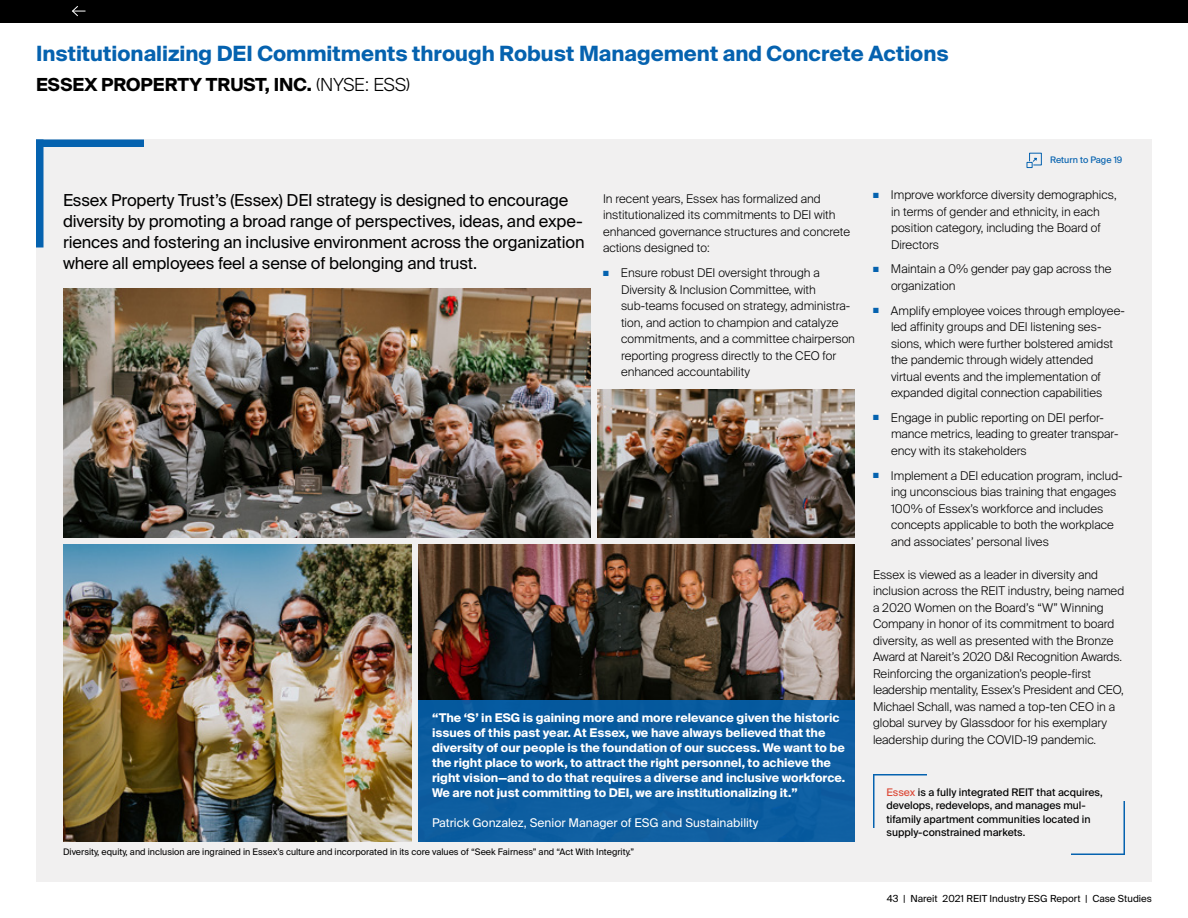
<style>
.page{position:relative;width:1188px;height:918px;background:#fff}
.page>*{position:absolute;margin:0;border:0;box-sizing:border-box;transform-origin:0 0}
._21ESG-CS_Title{font:700 21px "Suisse Intl";color:#0562af}
._21ESG-CS_Subtitle{font:700 18px "Suisse Intl";color:#000}
._21ESG-CS_Intro{font:16.5px/21px "Suisse Intl";letter-spacing:-.01em;color:#000}
._21ESG-CS_Text_w_Bul{font:300 12px/16.5px "Suisse Intl";color:#000}
._21ESG-CS_Text{font:300 12px/16.5px "Suisse Intl";color:#000}
._21ESG-CS_Pull_Quote{font:700 12px/15px "Suisse Intl";color:#fff}
._21ESG-CS_Pull_Quote-2{font:12px "Suisse Intl";color:#fff}
._21ESG-CS_About_Comp{font:10.5px/13.5px "Suisse Intl";color:#000}
.t1{font:9.75px "Suisse Intl";color:#000}
._21ESG-CS_Photo_Capt{font:9px "Suisse Intl";color:#000}
.t2{font:9px "Suisse Intl";color:#0562af}
.s1{font-weight:300}
.s2{color:#0562af}
.s3{color:#dc4a38}
</style>
<div class="page">
<div style="left:0;top:0;width:1188px;height:22px;background:#000"></div>
<div style="left:36px;top:140px;width:1116px;height:742px;background:#f1f0f0"></div>
<svg style="left:72px;top:6px;width:14px;height:11px"></svg>
<svg style="left:1027px;top:153px;width:15px;height:15px"></svg>
<img style="left:418px;top:544px;width:437px;height:156px">
<img style="left:63px;top:288px;width:528px;height:250px">
<img style="left:597px;top:389px;width:258px;height:149px">
<img style="left:63px;top:544px;width:349px;height:298px">
<div style="left:418px;top:700px;width:437px;height:142px;background:#0b5ca0"></div>
<div style="left:36px;top:140px;width:108px;height:7px;background:#0562af"></div>
<div style="left:36px;top:140px;width:8px;height:108px;background:#0562af"></div>
<hr style="left:873px;top:774px;width:54px;height:2px;background:#0562af">
<hr style="left:873px;top:774px;width:1px;height:54px;background:#0562af">
<hr style="left:1124px;top:801px;width:1px;height:54px;background:#0562af">
<hr style="left:1071px;top:854px;width:54px;height:1px;background:#0562af">
<p class="_21ESG-CS_Title" style="left:36px;top:42px;width:914px">Institutionalizing DEI Commitments through Robust Management and Concrete Actions</p>
<p class="_21ESG-CS_Subtitle" style="left:36px;top:74px;width:376px">ESSEX PROPERTY TRUST, INC. <span class="s1">(NYSE: ESS)</span></p>
<p class="t2" style="left:1050px;top:155px;width:74px">Return to Page 19</p>
<p class="_21ESG-CS_Intro" style="left:63px;top:190px;width:523px">Essex Property Trust’s (Essex) DEI strategy is designed to encourage diversity by promoting a broad range of perspectives, ideas, and expe&shy;riences and fostering an inclusive environment across the organization where all employees feel a sense of belonging and trust.</p>
<p class="_21ESG-CS_Text" style="left:603px;top:190px;width:249px">In recent years, Essex has formalized and institutionalized its commitments to DEI with enhanced governance structures and concrete actions designed to:</p>
<p class="_21ESG-CS_Text_w_Bul" style="left:621px;top:265px;width:235px;text-indent:-18px"><span class="s2">■</span> Ensure robust DEI oversight through a Diversity &amp; Inclusion Committee, with sub-teams focused on strategy, administra&shy;tion, and action to champion and catalyze commitments, and a committee chairperson reporting progress directly to the CEO for enhanced accountability</p>
<p class="_21ESG-CS_Pull_Quote" style="left:432px;top:710px;width:415px">“The ‘S’ in ESG is gaining more and more relevance given the historic issues of this past year. At Essex, we have always believed that the diversity of our people is the foundation of our success. We want to be the right place to work, to attract the right personnel, to achieve the right vision—and to do that requires a diverse and inclusive workforce.<br>We are not just committing to DEI, we are institutionalizing it.”</p>
<p class="_21ESG-CS_Pull_Quote-2" style="left:432px;top:816px;width:328px">Patrick Gonzalez, Senior Manager of ESG and Sustainability</p>
<p class="_21ESG-CS_Photo_Capt" style="left:63px;top:847px;width:573px">Diversity, equity, and inclusion are ingrained in Essex’s culture and incorporated in its core values of “Seek Fairness” and “Act With Integrity.”</p>
<p class="_21ESG-CS_Text_w_Bul" style="left:891px;top:187px;width:227px;text-indent:-18px"><span class="s2">■</span> Improve workforce diversity demographics, in terms of gender and ethnicity, in each position category, including the Board of Directors</p>
<p class="_21ESG-CS_Text_w_Bul" style="left:891px;top:261px;width:222px;text-indent:-18px"><span class="s2">■</span> Maintain a 0% gender pay gap across the organization</p>
<p class="_21ESG-CS_Text_w_Bul" style="left:891px;top:302px;width:236px;text-indent:-18px"><span class="s2">■</span> Amplify employee voices through employee&shy;led affinity groups and DEI listening ses&shy;sions, which were further bolstered amidst the pandemic through widely attended virtual events and the implementation of expanded digital connection capabilities</p>
<p class="_21ESG-CS_Text_w_Bul" style="left:891px;top:409px;width:229px;text-indent:-18px"><span class="s2">■</span> Engage in public reporting on DEI perfor&shy;mance metrics, leading to greater transpar&shy;ency with its stakeholders</p>
<p class="_21ESG-CS_Text_w_Bul" style="left:891px;top:467px;width:233px;text-indent:-18px"><span class="s2">■</span> Implement a DEI education program, includ&shy;ing unconscious bias training that engages 100% of Essex’s workforce and includes concepts applicable to both the workplace and associates’ personal lives</p>
<p class="_21ESG-CS_Text" style="left:873px;top:566px;width:253px">Essex is viewed as a leader in diversity and inclusion across the REIT industry, being named a 2020 Women on the Board’s “W” Winning Company in honor of its commitment to board diversity, as well as presented with the Bronze Award at Nareit’s 2020 D&amp;I Recognition Awards.<br>Reinforcing the organization’s people-first leadership mentality, Essex’s President and CEO, Michael Schall, was named a top-ten CEO in a global survey by Glassdoor for his exemplary leadership during the COVID-19 pandemic.</p>
<p class="_21ESG-CS_About_Comp" style="left:886px;top:785px;width:218px"><span class="s3">Essex</span> is a fully integrated REIT that acquires, develops, redevelops, and manages mul&shy;tifamily apartment communities located in supply-constrained markets.</p>
<p class="t1" style="left:887px;top:892px;width:267px">43 | Nareit 2021 REIT Industry ESG Report | Case Studies</p>
</div>
